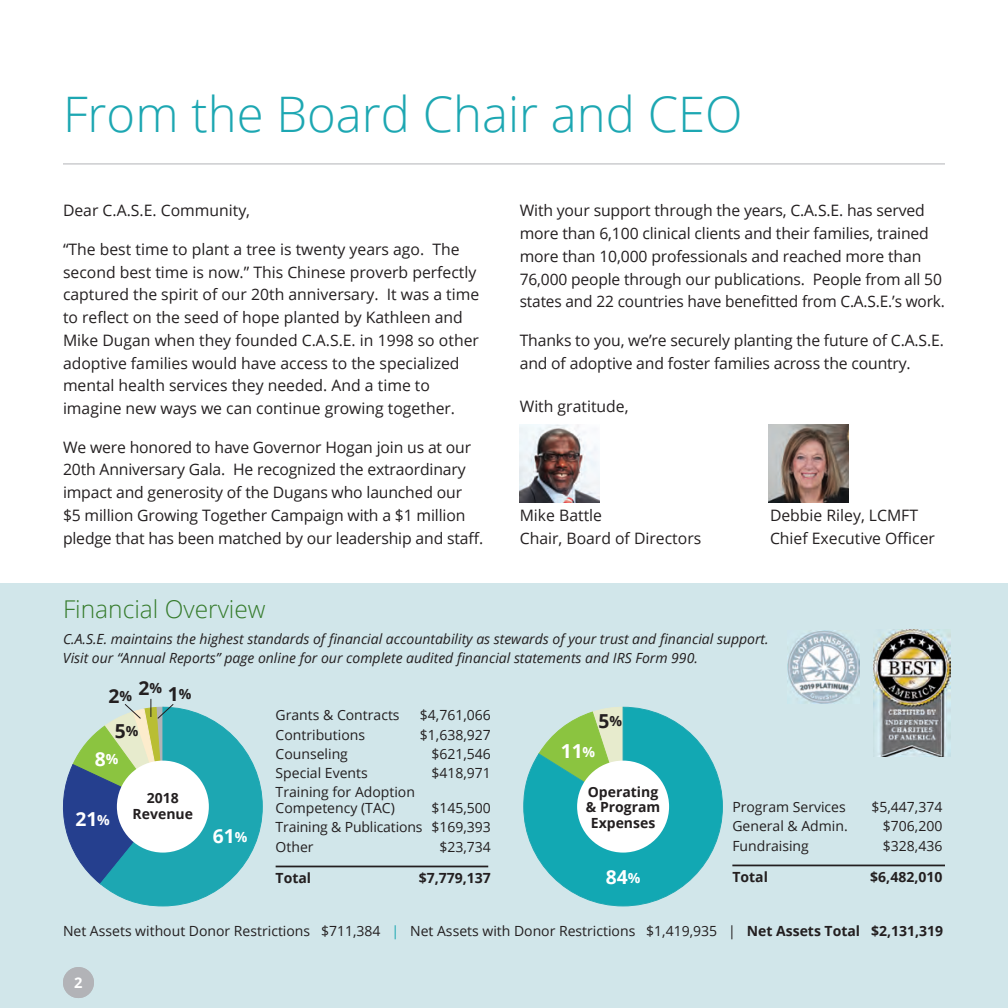
<style>
.page{position:relative;width:1008px;height:1008px;background:#fff}
.page>*{position:absolute;margin:0;border:0;box-sizing:border-box;transform-origin:0 0}
.headline{font:300 49px "Open Sans";color:#1da7b2}
.Donor_head{font:300 24.5px "Open Sans";color:#357b2b}
.body{font:700 19.25px "Open Sans";color:#fff}
.body-2{font:700 19.25px "Open Sans";color:#231f20}
.body-3{font:15.75px/22.8px "Open Sans";letter-spacing:-.01em;color:#231f20}
.t1{font:700 14.7px "Open Sans";color:#fff}
.body-4{font:14px/15.8px "Open Sans";color:#231f20}
.body-5{font:italic 14px/19.2px "Open Sans";color:#231f20}
.body-6{font:700 14px/15.8px "Open Sans";color:#231f20;text-align:center}
.s1{font-size:14px}
.s2{color:#1da7b2}
.s3{font-weight:700}
</style>
<div class="page">
<hr style="left:63px;top:163px;width:882px;height:1px;background:#b2b3b7">
<div style="left:0;top:583px;width:1008px;height:425px;background:#d1e6ea"></div>
<div style="left:63px;top:967px;width:31px;height:31px;background:#b2b3b7;border-radius:50%"></div>
<img style="left:520px;top:424px;width:80px;height:79px">
<img style="left:769px;top:424px;width:80px;height:79px">
<hr style="left:732px;top:865px;width:213px;height:1px;background:#231f20">
<svg style="left:523px;top:706px;width:200px;height:201px"></svg>
<div style="left:577px;top:761px;width:92px;height:92px;background:#fff;border-radius:50%"></div>
<hr style="left:276px;top:866px;width:212px;height:1px;background:#231f20">
<svg style="left:62px;top:699px;width:201px;height:208px"></svg>
<img style="left:873px;top:630px;width:78px;height:127px">
<img style="left:787px;top:630px;width:73px;height:73px">
<p class="headline" style="left:63px;top:81px;width:681px">From the Board Chair and CEO</p>
<p class="body-3" style="left:63px;top:199px;width:189px">Dear C.A.S.E. Community,</p>
<p class="body-3" style="left:63px;top:237px;width:418px">“The best time to plant a tree is twenty years ago. The second best time is now.” This Chinese proverb perfectly captured the spirit of our 20th anniversary. It was a time to reflect on the seed of hope planted by Kathleen and Mike Dugan when they founded C.A.S.E. in 1998 so other adoptive families would have access to the specialized mental health services they needed. And a time to imagine new ways we can continue growing together.</p>
<p class="body-3" style="left:63px;top:435px;width:422px">We were honored to have Governor Hogan join us at our 20th Anniversary Gala. He recognized the extraordinary impact and generosity of the Dugans who launched our $5 million Growing Together Campaign with a $1 million pledge that has been matched by our leadership and staff.</p>
<p class="body-3" style="left:520px;top:199px;width:427px">With your support through the years, C.A.S.E. has served more than 6,100 clinical clients and their families, trained more than 10,000 professionals and reached more than 76,000 people through our publications. People from all 50 states and 22 countries have benefitted from C.A.S.E.’s work.</p>
<p class="body-3" style="left:520px;top:328px;width:426px">Thanks to you, we’re securely planting the future of C.A.S.E. and of adoptive and foster families across the country.</p>
<p class="body-3" style="left:520px;top:395px;width:110px">With gratitude,</p>
<p class="body-3" style="left:520px;top:503px;width:84px">Mike Battle</p>
<p class="body-3" style="left:770px;top:503px;width:150px">Debbie Riley, LCMFT</p>
<p class="body-3" style="left:520px;top:526px;width:183px">Chair, Board of Directors</p>
<p class="body-3" style="left:770px;top:526px;width:166px">Chief Executive Officer</p>
<p class="Donor_head" style="left:63px;top:592px;width:204px">Financial Overview</p>
<p class="body-5" style="left:63px;top:629px;width:707px">C.A.S.E. maintains the highest standards of financial accountability as stewards of your trust and financial support.<br>Visit our “Annual Reports” page online for our complete audited financial statements and IRS Form 990.</p>
<p class="body-2" style="left:139px;top:675px;width:25px">2<span class="s1">%</span></p>
<p class="body-2" style="left:168px;top:680px;width:25px">1<span class="s1">%</span></p>
<p class="body-2" style="left:108px;top:683px;width:25px">2<span class="s1">%</span></p>
<p class="body-2" style="left:115px;top:717px;width:25px">5<span class="s1">%</span></p>
<p class="body" style="left:95px;top:745px;width:25px">8<span class="s1">%</span></p>
<p class="body" style="left:75px;top:806px;width:36px">21<span class="s1">%</span></p>
<p class="body-6" style="left:133px;top:790px;width:62px">2018<br>Revenue</p>
<p class="body" style="left:213px;top:823px;width:36px">61<span class="s1">%</span></p>
<p class="body-4" style="left:276px;top:707px;width:126px">Grants &amp; Contracts</p>
<p class="body-4" style="left:420px;top:707px;width:72px">$4,761,066</p>
<p class="body-4" style="left:276px;top:726px;width:91px">Contributions</p>
<p class="body-4" style="left:420px;top:726px;width:72px">$1,638,927</p>
<p class="body-4" style="left:276px;top:746px;width:74px">Counseling</p>
<p class="body-4" style="left:431px;top:746px;width:61px">$621,546</p>
<p class="body-4" style="left:276px;top:765px;width:94px">Special Events</p>
<p class="body-4" style="left:431px;top:765px;width:61px">$418,971</p>
<p class="body-4" style="left:276px;top:784px;width:141px">Training for Adoption<br>Competency (TAC)</p>
<p class="body-4" style="left:431px;top:800px;width:61px">$145,500</p>
<p class="body-4" style="left:276px;top:819px;width:217px">Training &amp; Publications $169,393</p>
<p class="body-4" style="left:276px;top:838px;width:40px">Other</p>
<p class="body-4" style="left:439px;top:838px;width:53px">$23,734</p>
<p class="body-6" style="left:276px;top:870px;width:37px">Total</p>
<p class="body-6" style="left:419px;top:870px;width:74px">$7,779,137</p>
<p class="body-2" style="left:599px;top:708px;width:25px">5<span class="s1">%</span></p>
<p class="body" style="left:561px;top:738px;width:36px">11<span class="s1">%</span></p>
<p class="body-6" style="left:586px;top:783px;width:76px">Operating &amp; Program<br>Expenses</p>
<p class="body" style="left:606px;top:864px;width:36px">84<span class="s1">%</span></p>
<p class="body-4" style="left:732px;top:799px;width:115px">Program Services</p>
<p class="body-4" style="left:871px;top:799px;width:72px">$5,447,374</p>
<p class="body-4" style="left:732px;top:818px;width:117px">General &amp; Admin.</p>
<p class="body-4" style="left:883px;top:818px;width:61px">$706,200</p>
<p class="body-4" style="left:732px;top:837px;width:78px">Fundraising</p>
<p class="body-4" style="left:883px;top:837px;width:61px">$328,436</p>
<p class="body-6" style="left:732px;top:869px;width:37px">Total</p>
<p class="body-6" style="left:870px;top:869px;width:74px">$6,482,010</p>
<p class="body-4" style="left:63px;top:922px;width:882px">Net Assets without Donor Restrictions $711,384 <span class="s2">|</span> Net Assets with Donor Restrictions $1,419,935 | <span class="s3">Net Assets Total $2,131,319</span></p>
<p class="t1" style="left:74px;top:972px;width:10px">2</p>
</div>
